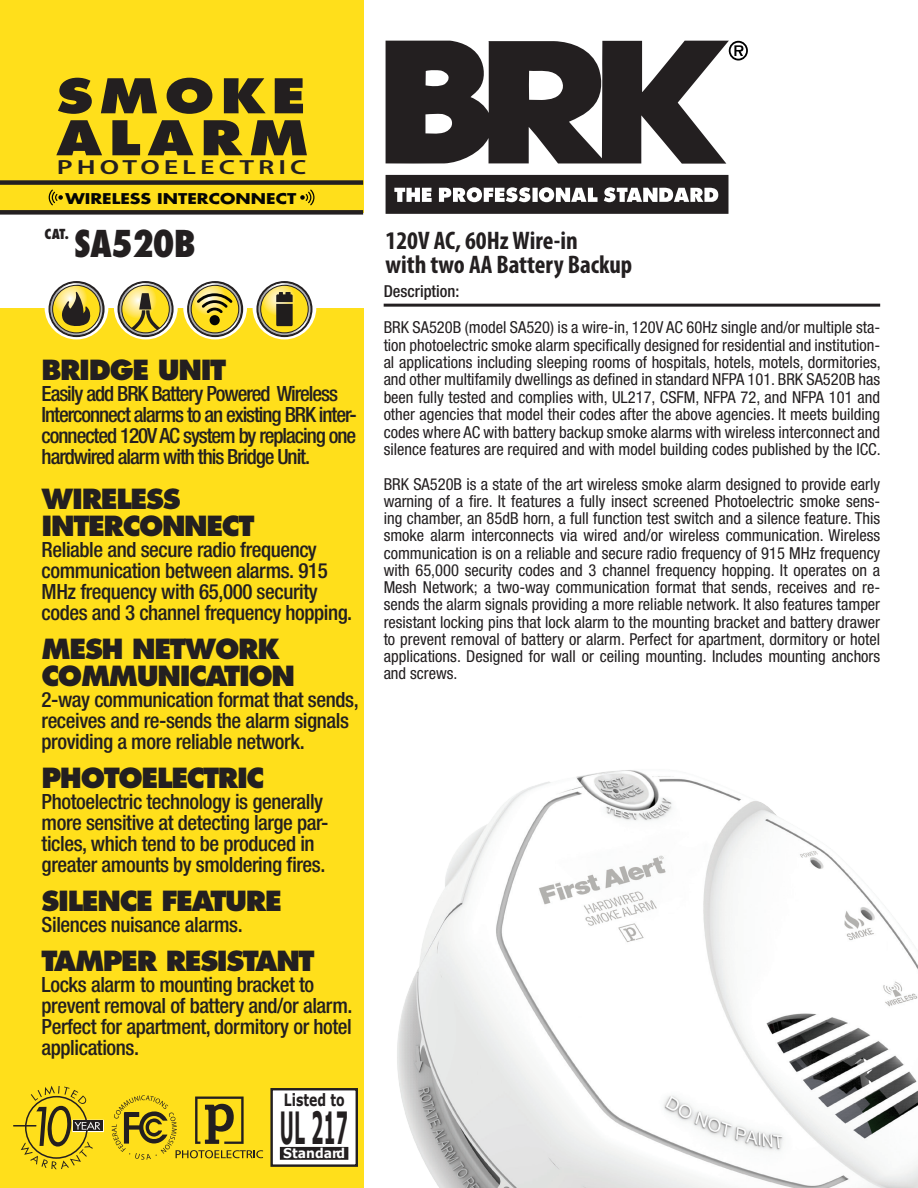
<style>
.page{position:relative;width:918px;height:1188px;background:#fff}
.page>*{position:absolute;margin:0;border:0;box-sizing:border-box;transform-origin:0 0}
.t1{font:800 46.5px/42px "Futura Std";letter-spacing:.12em;color:#231f20;scale:1.18 1}
.t2{font:700 44.25px "Verdana";color:#231f20;scale:.39 1}
.t3{font:800 condensed 36px "Futura Std";letter-spacing:-.025em;color:#231f20}
.t4{font:800 27px/27px "Futura Std";letter-spacing:-.05em;color:#231f20}
.t5{font:700 condensed 25.5px/24px "Myriad Pro";color:#231f20}
.t6{font:500 condensed 21px/21px "Helvetica Neue LT Std";letter-spacing:-.02em;color:#231f20}
.t7{font:500 condensed 21px/21px "Helvetica Neue LT Std";letter-spacing:-.05em;color:#231f20}
.t8{font:600 semi-condensed 20.55px "Myriad Pro";letter-spacing:.13em;color:#231f20;scale:1.5 1}
.t9{font:700 16.8px "Verdana";color:#231f20;scale:.74 1}
.t10{font:condensed 16.5px/17.2px "Helvetica Neue LT Std";color:#231f20;text-align:justify}
.t11{font:500 condensed 16.5px "Helvetica Neue LT Std";color:#231f20}
.t12{font:700 14.4px "Futura Std";color:#040503;scale:1.2 1}
.t13{font:700 13.5px "Verdana";color:#fff;scale:.93 1}
.t14{font:800 condensed 13.5px "Futura Std";color:#231f20}
</style>
<div class="page">
<div style="left:0;top:0;width:363px;height:1188px;background:#ffdf1b"></div>
<div style="left:0;top:214px;width:365px;height:94px;background:#fff"></div>
<svg style="left:386px;top:175px;width:342px;height:39px"></svg>
<svg style="left:386px;top:41px;width:362px;height:123px"></svg>
<hr style="left:384px;top:304px;width:496px;height:3px;background:#231f20">
<svg style="left:100px;top:1120px;width:4px;height:12px"></svg>
<hr style="left:13px;top:1125px;width:23px;height:2px;background:#231f20">
<div style="left:73px;top:1121px;width:30px;height:10px;background:#231f20"></div>
<svg style="left:21px;top:1086px;width:79px;height:83px"></svg>
<svg style="left:45px;top:276px;width:63px;height:63px"></svg>
<svg style="left:49px;top:282px;width:55px;height:54px"></svg>
<div style="left:272px;top:1089px;width:85px;height:77px;background:#fff"></div>
<div style="left:270px;top:1088px;width:88px;height:79px;border:2px solid #231f20"></div>
<div style="left:280px;top:1147px;width:68px;height:12px;background:#231f20"></div>
<div style="left:280px;top:1147px;width:68px;height:13px;border:1px solid #231f20"></div>
<img style="left:397px;top:770px;width:521px;height:418px">
<svg style="left:300px;top:190px;width:14px;height:15px"></svg>
<svg style="left:49px;top:190px;width:14px;height:15px"></svg>
<div style="left:0;top:180px;width:363px;height:5px;background:#231f20"></div>
<div style="left:0;top:210px;width:363px;height:5px;background:#231f20"></div>
<svg style="left:183px;top:276px;width:64px;height:63px"></svg>
<svg style="left:188px;top:282px;width:54px;height:54px"></svg>
<div style="left:210px;top:315px;width:10px;height:10px;background:#040503;border-radius:50%"></div>
<svg style="left:253px;top:276px;width:63px;height:63px"></svg>
<svg style="left:257px;top:282px;width:55px;height:54px"></svg>
<svg style="left:112px;top:1095px;width:151px;height:65px"></svg>
<svg style="left:114px;top:276px;width:64px;height:63px"></svg>
<svg style="left:118px;top:282px;width:55px;height:54px"></svg>
<h1 class="t1" style="left:57px;top:75px;width:215px">SMOKE<br>ALARM</h1>
<p class="t8" style="left:57px;top:156px;width:168px">PHOTOELECTRIC</p>
<p class="t12" style="left:66px;top:189px;width:194px">WIRELESS INTERCONNECT</p>
<p class="t14" style="left:45px;top:225px;width:26px">CAT.</p>
<h3 class="t3" style="left:74px;top:221px;width:123px">SA520B</h3>
<h3 class="t4" style="left:42px;top:356px;width:186px">BRIDGE UNIT</h3>
<p class="t7" style="left:42px;top:382px;width:317px">Easily add BRK Battery Powered Wireless Interconnect alarms to an existing BRK inter&shy;connected 120V AC system by replacing one hardwired alarm with this Bridge Unit.</p>
<h3 class="t4" style="left:42px;top:485px;width:214px">WIRELESS<br>INTERCONNECT</h3>
<p class="t6" style="left:42px;top:538px;width:312px">Reliable and secure radio frequency communication between alarms. 915<br>MHz frequency with 65,000 security codes and 3 channel frequency hopping.</p>
<h3 class="t4" style="left:42px;top:635px;width:255px">MESH NETWORK<br>COMMUNICATION</h3>
<p class="t6" style="left:42px;top:688px;width:319px">2-way communication format that sends, receives and re-sends the alarm signals providing a more reliable network.</p>
<h3 class="t4" style="left:42px;top:764px;width:224px">PHOTOELECTRIC</h3>
<p class="t6" style="left:42px;top:790px;width:289px">Photoelectric technology is generally more sensitive at detecting large par&shy;ticles, which tend to be produced in greater amounts by smoldering fires.</p>
<h3 class="t4" style="left:42px;top:887px;width:242px">SILENCE FEATURE</h3>
<p class="t6" style="left:42px;top:913px;width:203px">Silences nuisance alarms.</p>
<h3 class="t4" style="left:42px;top:947px;width:275px">TAMPER RESISTANT</h3>
<p class="t6" style="left:42px;top:973px;width:312px">Locks alarm to mounting bracket to prevent removal of battery and/or alarm.<br>Perfect for apartment, dormitory or hotel applications.</p>
<p class="t9" style="left:284px;top:1088px;width:84px">Listed to</p>
<h2 class="t2" style="left:280px;top:1097px;width:176px">UL 217</h2>
<p class="t13" style="left:283px;top:1144px;width:68px">Standard</p>
<h3 class="t5" style="left:386px;top:228px;width:248px">120V AC, 60Hz Wire-in<br>with two AA Battery Backup</h3>
<p class="t11" style="left:384px;top:281px;width:77px">Description:</p>
<p class="t10" style="left:384px;top:318px;width:499px">BRK SA520B (model SA520) is a wire-in, 120V AC 60Hz single and/or multiple sta&shy;tion photoelectric smoke alarm specifically designed for residential and institution&shy;al applications including sleeping rooms of hospitals, hotels, motels, dormitories, and other multifamily dwellings as defined in standard NFPA 101. BRK SA520B has been fully tested and complies with, UL217, CSFM, NFPA 72, and NFPA 101 and other agencies that model their codes after the above agencies. It meets building codes where AC with battery backup smoke alarms with wireless interconnect and silence features are required and with model building codes published by the ICC.</p>
<p class="t10" style="left:384px;top:475px;width:498px">BRK SA520B is a state of the art wireless smoke alarm designed to provide early warning of a fire. It features a fully insect screened Photoelectric smoke sens&shy;ing chamber, an 85dB horn, a full function test switch and a silence feature. This smoke alarm interconnects via wired and/or wireless communication. Wireless communication is on a reliable and secure radio frequency of 915 MHz frequency with 65,000 security codes and 3 channel frequency hopping. It operates on a Mesh Network; a two-way communication format that sends, receives and re&shy;sends the alarm signals providing a more reliable network. It also features tamper resistant locking pins that lock alarm to the mounting bracket and battery drawer to prevent removal of battery or alarm. Perfect for apartment, dormitory or hotel applications. Designed for wall or ceiling mounting. Includes mounting anchors and screws.</p>
</div>
